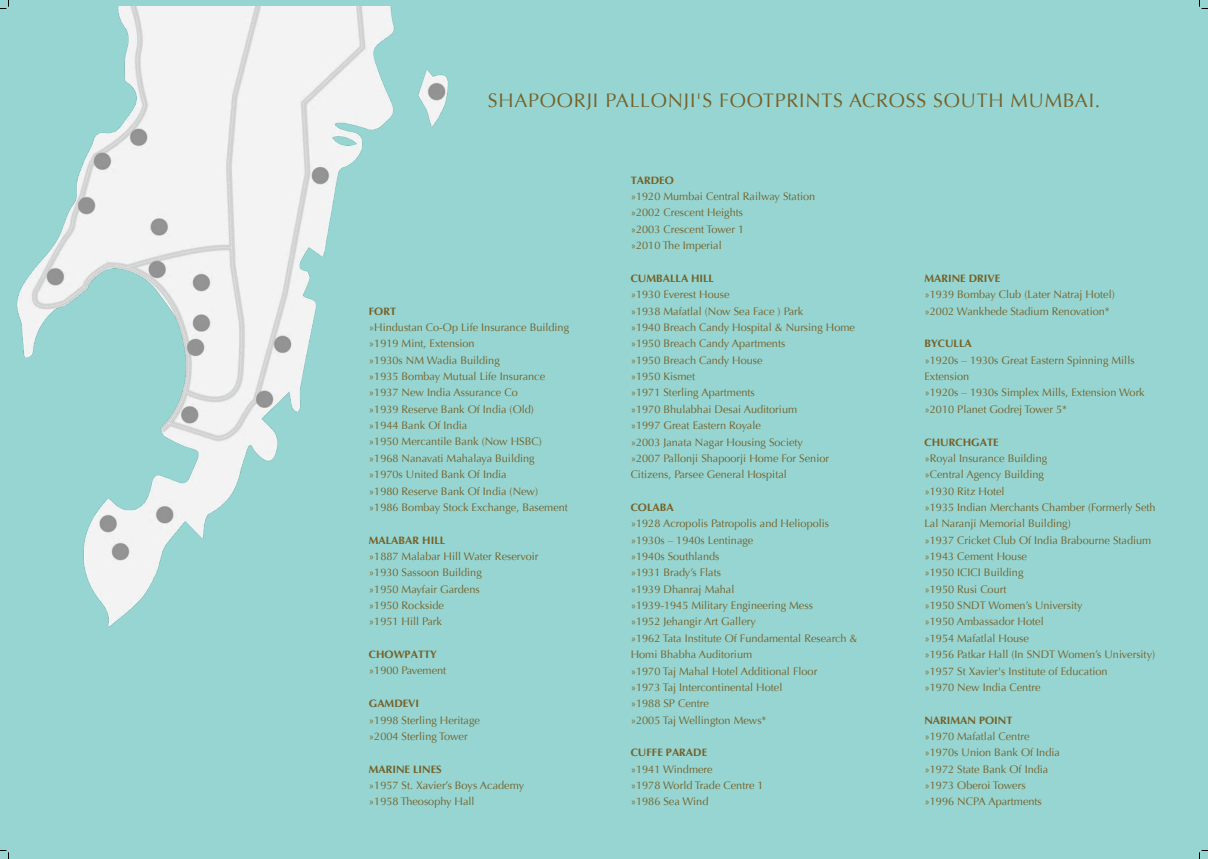
<style>
.page{position:relative;width:1208px;height:859px;background:#96d5d2}
.page>*{position:absolute;margin:0;border:0;box-sizing:border-box;transform-origin:0 0}
.t1{font:19.5px "Optima";letter-spacing:.04em;color:#756027}
.t2{font:10.9px/16.4px "Optima";color:#756027}
.t3{font:700 10.9px "Optima";color:#756027}
</style>
<div class="page">
<img style="left:17px;top:7px;width:431px;height:619px">
<svg style="left:0;top:0;width:9px;height:9px"></svg>
<svg style="left:1199px;top:0;width:9px;height:9px"></svg>
<svg style="left:0;top:850px;width:9px;height:9px"></svg>
<svg style="left:1199px;top:850px;width:9px;height:9px"></svg>
<h1 class="t1" style="left:488px;top:89px;width:614px">SHAPOORJI PALLONJI'S FOOTPRINTS ACROSS SOUTH MUMBAI.</h1>
<p class="t3" style="left:369px;top:305px;width:29px">FORT</p>
<p class="t2" style="left:369px;top:319px;width:202px">»Hindustan Co-Op Life Insurance Building »1919 Mint, Extension<br>»1930s NM Wadia Building<br>»1935 Bombay Mutual Life Insurance »1937 New India Assurance Co<br>»1939 Reserve Bank Of India (Old)<br>»1944 Bank Of India<br>»1950 Mercantile Bank (Now HSBC) »1968 Nanavati Mahalaya Building »1970s United Bank Of India<br>»1980 Reserve Bank Of India (New) »1986 Bombay Stock Exchange, Basement</p>
<p class="t3" style="left:369px;top:534px;width:78px">MALABAR HILL</p>
<p class="t2" style="left:369px;top:548px;width:171px">»1887 Malabar Hill Water Reservoir »1930 Sassoon Building<br>»1950 Mayfair Gardens<br>»1950 Rockside<br>»1951 Hill Park</p>
<p class="t3" style="left:369px;top:648px;width:70px">CHOWPATTY</p>
<p class="t2" style="left:369px;top:663px;width:79px">»1900 Pavement</p>
<p class="t3" style="left:369px;top:697px;width:52px">GAMDEVI</p>
<p class="t2" style="left:369px;top:712px;width:113px">»1998 Sterling Heritage »2004 Sterling Tower</p>
<p class="t3" style="left:369px;top:763px;width:74px">MARINE LINES</p>
<p class="t2" style="left:369px;top:777px;width:157px">»1957 St. Xavier’s Boys Academy »1958 Theosophy Hall</p>
<p class="t3" style="left:630px;top:174px;width:45px">TARDEO</p>
<p class="t2" style="left:630px;top:188px;width:186px">»1920 Mumbai Central Railway Station »2002 Crescent Heights<br>»2003 Crescent Tower 1<br>»2010 The Imperial</p>
<p class="t3" style="left:630px;top:272px;width:85px">CUMBALLA HILL</p>
<p class="t2" style="left:630px;top:287px;width:226px">»1930 Everest House<br>»1938 Mafatlal (Now Sea Face ) Park<br>»1940 Breach Candy Hospital &amp; Nursing Home »1950 Breach Candy Apartments<br>»1950 Breach Candy House<br>»1950 Kismet<br>»1971 Sterling Apartments<br>»1970 Bhulabhai Desai Auditorium<br>»1997 Great Eastern Royale<br>»2003 Janata Nagar Housing Society<br>»2007 Pallonji Shapoorji Home For Senior<br>Citizens, Parsee General Hospital</p>
<p class="t3" style="left:630px;top:501px;width:45px">COLABA</p>
<p class="t2" style="left:630px;top:516px;width:228px">»1928 Acropolis Patropolis and Heliopolis »1930s – 1940s Lentinage<br>»1940s Southlands<br>»1931 Brady’s Flats<br>»1939 Dhanraj Mahal<br>»1939-1945 Military Engineering Mess<br>»1952 Jehangir Art Gallery<br>»1962 Tata Institute Of Fundamental Research &amp;<br>Homi Bhabha Auditorium<br>»1970 Taj Mahal Hotel Additional Floor<br>»1973 Taj Intercontinental Hotel<br>»1988 SP Centre<br>»2005 Taj Wellington Mews*</p>
<p class="t3" style="left:630px;top:747px;width:78px">CUFFE PARADE</p>
<p class="t2" style="left:630px;top:761px;width:134px">»1941 Windmere<br>»1978 World Trade Centre 1 »1986 Sea Wind</p>
<p class="t3" style="left:924px;top:272px;width:77px">MARINE DRIVE</p>
<p class="t2" style="left:924px;top:287px;width:192px">»1939 Bombay Club (Later Natraj Hotel) »2002 Wankhede Stadium Renovation*</p>
<p class="t3" style="left:924px;top:338px;width:49px">BYCULLA</p>
<p class="t2" style="left:924px;top:352px;width:222px">»1920s – 1930s Great Eastern Spinning Mills<br>Extension<br>»1920s – 1930s Simplex Mills, Extension Work »2010 Planet Godrej Tower 5*</p>
<p class="t3" style="left:924px;top:436px;width:76px">CHURCHGATE</p>
<p class="t2" style="left:924px;top:450px;width:233px">»Royal Insurance Building<br>»Central Agency Building<br>»1930 Ritz Hotel<br>»1935 Indian Merchants Chamber (Formerly Seth<br>Lal Naranji Memorial Building)<br>»1937 Cricket Club Of India Brabourne Stadium »1943 Cement House<br>»1950 ICICI Building<br>»1950 Rusi Court<br>»1950 SNDT Women’s University<br>»1950 Ambassador Hotel<br>»1954 Mafatlal House<br>»1956 Patkar Hall (In SNDT Women’s University) »1957 St Xavier's Institute of Education<br>»1970 New India Centre</p>
<p class="t3" style="left:924px;top:714px;width:90px">NARIMAN POINT</p>
<p class="t2" style="left:924px;top:728px;width:137px">»1970 Mafatlal Centre »1970s Union Bank Of India »1972 State Bank Of India »1973 Oberoi Towers<br>»1996 NCPA Apartments</p>
</div>
